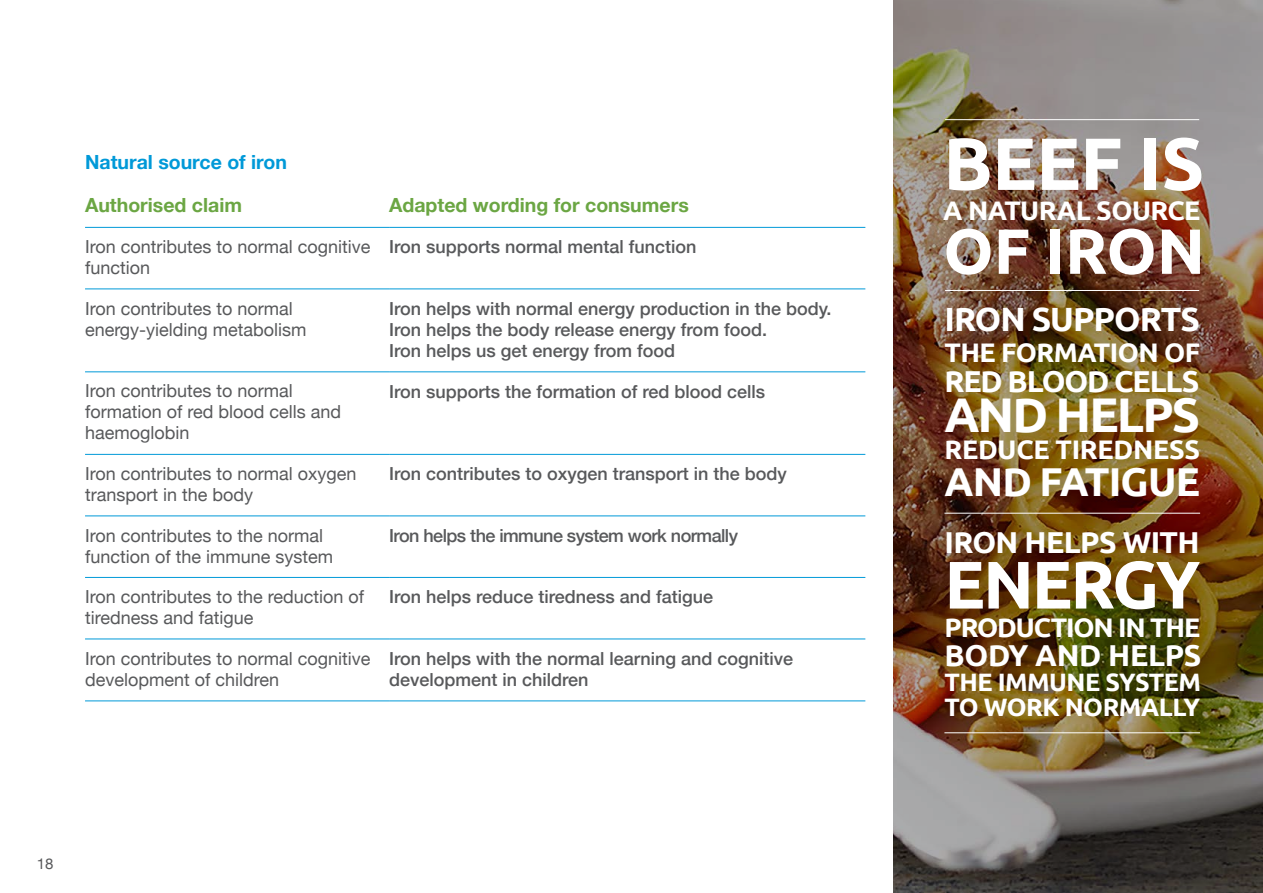
<style>
.page{position:relative;width:1263px;height:893px;background:#fff}
.page>*{position:absolute;margin:0;border:0;box-sizing:border-box;transform-origin:0 0}
.MPG_FRONT_COVER_TITLE{font:700 73.8px "Ubuntu";letter-spacing:-.01em;color:#fff}
.MPG_FRONT_COVER_TITLE-2{font:700 67.05px "Ubuntu";letter-spacing:-.03em;color:#fff}
.MPG_FRONT_COVER_TITLE-3{font:700 63.75px "Ubuntu";color:#fff}
.MPG_FRONT_COVER_TITLE-4{font:700 48.6px "Ubuntu";letter-spacing:-.04em;color:#fff}
.MPG_FRONT_COVER_TITLE-5{font:700 40.2px "Ubuntu";letter-spacing:-.02em;color:#fff}
.MPG_FRONT_COVER_TITLE-6{font:700 33.6px "Ubuntu";letter-spacing:-.03em;color:#fff}
.MPG_FRONT_COVER_TITLE-7{font:700 30.15px "Ubuntu";letter-spacing:-.02em;color:#fff}
.MPG_FRONT_COVER_TITLE-8{font:700 30.15px "Ubuntu";letter-spacing:-.04em;color:#fff}
.MPG_FRONT_COVER_TITLE-9{font:700 26.85px "Ubuntu";letter-spacing:-.02em;color:#fff}
.MPG_FRONT_COVER_TITLE-10{font:700 26.85px "Ubuntu";letter-spacing:-.04em;color:#fff}
.MPG_FRONT_COVER_TITLE-11{font:700 25.2px/25.2px "Ubuntu";letter-spacing:-.02em;color:#fff}
.A4_PAGE_TITLE{font:700 19.5px "Helvetica Neue";color:#6ba643}
.A4_SUBHEAD_1{font:700 19.5px "Helvetica Neue";color:#0099d8}
.A4_PAGE_TITLE-2{font:18px/21px "Helvetica Neue";color:#58595b}
.A4_PAGE_TITLE-3{font:500 18px/21px "Helvetica Neue";color:#58595b}
.A4_PAGE_TITLE-4{font:500 18px "Helvetica Neue";letter-spacing:-.03em;color:#58595b}
.t1{font:15px "Helvetica Neue";color:#58595b}
</style>
<div class="page">
<hr style="left:85px;top:289px;width:304px;height:1px;background:#0099d8">
<hr style="left:389px;top:289px;width:476px;height:1px;background:#0099d8">
<hr style="left:85px;top:371px;width:304px;height:1px;background:#0099d8">
<hr style="left:389px;top:371px;width:476px;height:1px;background:#0099d8">
<hr style="left:85px;top:454px;width:304px;height:1px;background:#0099d8">
<hr style="left:389px;top:454px;width:476px;height:1px;background:#0099d8">
<hr style="left:85px;top:515px;width:304px;height:1px;background:#0099d8">
<hr style="left:389px;top:515px;width:476px;height:1px;background:#0099d8">
<hr style="left:85px;top:577px;width:304px;height:1px;background:#0099d8">
<hr style="left:389px;top:577px;width:476px;height:1px;background:#0099d8">
<hr style="left:85px;top:639px;width:304px;height:1px;background:#0099d8">
<hr style="left:389px;top:639px;width:476px;height:1px;background:#0099d8">
<hr style="left:85px;top:700px;width:304px;height:1px;background:#0099d8">
<hr style="left:389px;top:700px;width:476px;height:1px;background:#0099d8">
<hr style="left:85px;top:227px;width:304px;height:1px;background:#0099d8">
<hr style="left:389px;top:227px;width:476px;height:1px;background:#0099d8">
<img style="left:893px;top:0;width:370px;height:893px">
<hr style="left:945px;top:119px;width:254px;height:1px;background:#fff">
<hr style="left:944px;top:513px;width:256px;height:1px;background:#fff">
<hr style="left:945px;top:290px;width:254px;height:1px;background:#fff">
<hr style="left:944px;top:732px;width:256px;height:1px;background:#fff">
<p class="A4_SUBHEAD_1" style="left:85px;top:147px;width:203px">Natural source of iron</p>
<p class="A4_PAGE_TITLE" style="left:85px;top:190px;width:158px">Authorised claim</p>
<p class="A4_PAGE_TITLE" style="left:389px;top:190px;width:301px">Adapted wording for consumers</p>
<p class="A4_PAGE_TITLE-2" style="left:85px;top:237px;width:287px">Iron contributes to normal cognitive function</p>
<p class="A4_PAGE_TITLE-3" style="left:389px;top:235px;width:309px">Iron supports normal mental function</p>
<p class="A4_PAGE_TITLE-2" style="left:85px;top:299px;width:223px">Iron contributes to normal energy-yielding metabolism</p>
<p class="A4_PAGE_TITLE-3" style="left:389px;top:297px;width:444px">Iron helps with normal energy production in the body.<br>Iron helps the body release energy from food.<br>Iron helps us get energy from food</p>
<p class="A4_PAGE_TITLE-2" style="left:85px;top:382px;width:258px">Iron contributes to normal formation of red blood cells and haemoglobin</p>
<p class="A4_PAGE_TITLE-3" style="left:389px;top:380px;width:378px">Iron supports the formation of red blood cells</p>
<p class="A4_PAGE_TITLE-2" style="left:85px;top:464px;width:273px">Iron contributes to normal oxygen transport in the body</p>
<p class="A4_PAGE_TITLE-3" style="left:389px;top:462px;width:399px">Iron contributes to oxygen transport in the body</p>
<p class="A4_PAGE_TITLE-2" style="left:85px;top:526px;width:250px">Iron contributes to the normal function of the immune system</p>
<p class="A4_PAGE_TITLE-4" style="left:389px;top:521px;width:350px">Iron helps the immune system work normally</p>
<p class="A4_PAGE_TITLE-2" style="left:85px;top:587px;width:281px">Iron contributes to the reduction of tiredness and fatigue</p>
<p class="A4_PAGE_TITLE-3" style="left:389px;top:585px;width:326px">Iron helps reduce tiredness and fatigue</p>
<p class="A4_PAGE_TITLE-2" style="left:85px;top:649px;width:287px">Iron contributes to normal cognitive development of children</p>
<p class="A4_PAGE_TITLE-3" style="left:389px;top:647px;width:406px">Iron helps with the normal learning and cognitive development in children</p>
<p class="t1" style="left:37px;top:853px;width:18px">18</p>
<p class="MPG_FRONT_COVER_TITLE" style="left:943px;top:119px;width:263px">BEEF IS</p>
<p class="MPG_FRONT_COVER_TITLE-9" style="left:943px;top:194px;width:259px">A NATURAL SOURCE</p>
<p class="MPG_FRONT_COVER_TITLE-3" style="left:943px;top:212px;width:263px">OF IRON</p>
<p class="MPG_FRONT_COVER_TITLE-6" style="left:944px;top:299px;width:257px">IRON SUPPORTS</p>
<p class="MPG_FRONT_COVER_TITLE-9" style="left:944px;top:336px;width:257px">THE FORMATION OF</p>
<p class="MPG_FRONT_COVER_TITLE-8" style="left:944px;top:363px;width:256px">RED BLOOD CELLS</p>
<p class="MPG_FRONT_COVER_TITLE-4" style="left:944px;top:385px;width:257px">AND HELPS</p>
<p class="MPG_FRONT_COVER_TITLE-9" style="left:944px;top:433px;width:257px">REDUCE TIREDNESS</p>
<p class="MPG_FRONT_COVER_TITLE-5" style="left:944px;top:457px;width:257px">AND FATIGUE</p>
<p class="MPG_FRONT_COVER_TITLE-7" style="left:944px;top:524px;width:257px">IRON HELPS WITH</p>
<p class="MPG_FRONT_COVER_TITLE-2" style="left:944px;top:544px;width:257px">ENERGY</p>
<p class="MPG_FRONT_COVER_TITLE-10" style="left:944px;top:611px;width:258px">PRODUCTION IN THE</p>
<p class="MPG_FRONT_COVER_TITLE-7" style="left:944px;top:637px;width:258px">BODY AND HELPS</p>
<p class="MPG_FRONT_COVER_TITLE-11" style="left:944px;top:669px;width:258px">THE IMMUNE SYSTEM<br>TO WORK NORMALLY</p>
</div>
